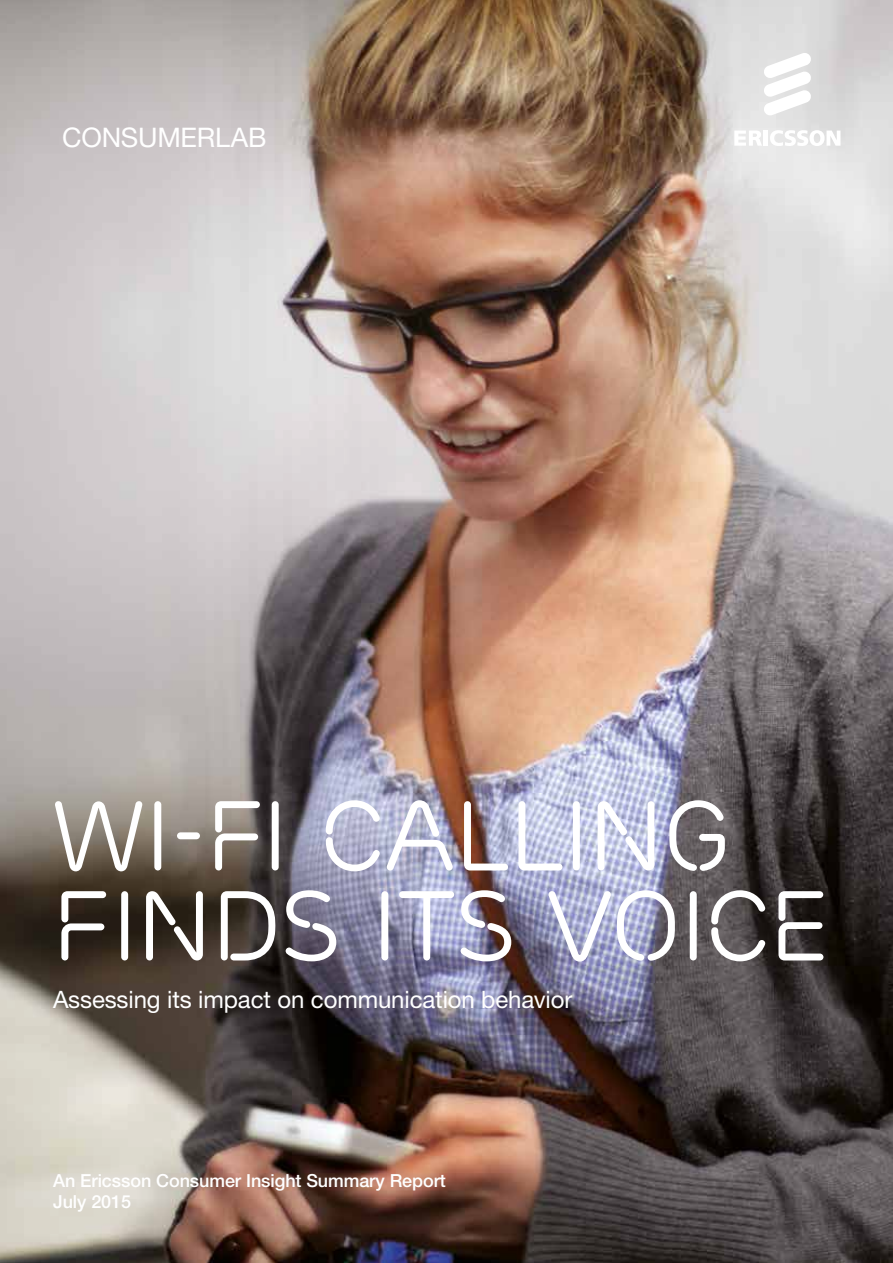
<style>
.page{position:relative;width:893px;height:1263px;background:#fff}
.page>*{position:absolute;margin:0;border:0;box-sizing:border-box;transform-origin:0 0}
.t1{font:99px/90px "Ericsson Capital";letter-spacing:-.025em;color:#fff}
.t2{font:27px "Ericsson Sans";letter-spacing:-.01em;color:#fff}
.t3{font:24px "Ericsson Sans";letter-spacing:-.005em;color:#fff}
.t4{font:500 18px/21px "Ericsson Sans";letter-spacing:-.005em;color:#fff}
</style>
<div class="page">
<img style="left:0;top:0;width:893px;height:1263px">
<svg style="left:763px;top:52px;width:49px;height:64px"></svg>
<hr style="left:764px;top:131px;width:4px;height:15px;background:#fff">
<svg style="left:770px;top:129px;width:70px;height:18px"></svg>
<svg style="left:734px;top:131px;width:28px;height:15px"></svg>
<h2 class="t2" style="left:62px;top:122px;width:206px">consumerlab</h2>
<h1 class="t1" style="left:51px;top:792px;width:781px">WI-FI CALLING<br>FINDS ITS VOICE</h1>
<h3 class="t3" style="left:53px;top:986px;width:521px">Assessing its impact on communication behavior</h3>
<p class="t4" style="left:53px;top:1170px;width:394px">An Ericsson Consumer Insight Summary Report<br>July 2015</p>
</div>
